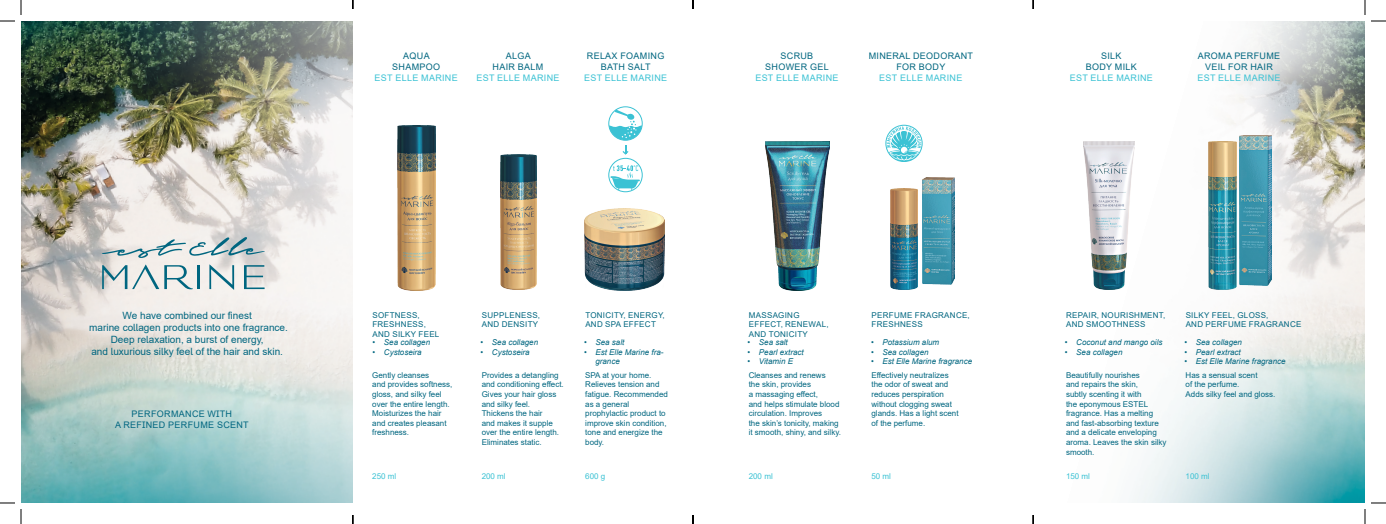
<style>
.page{position:relative;width:1386px;height:524px;background:#fff}
.page>*{position:absolute;margin:0;border:0;box-sizing:border-box;transform-origin:0 0}
.t1{font:10px/12px "Arial";color:#006680;text-align:center}
.t2{font:9px/10.8px "Arial";letter-spacing:.035em;color:#006680;text-align:center}
.t3{font:9px "Arial";letter-spacing:.035em;color:#3bc2d4}
.t4{font:8px/9.6px "Arial";color:#006680}
.t5{font:italic 8px/9.6px "Arial";color:#006680}
.t6{font:8px/9.6px "Arial";letter-spacing:.035em;color:#006680}
.t7{font:8px "Arial";color:#3bc2d4}
</style>
<div class="page">
<img style="left:1083px;top:21px;width:282px;height:482px">
<img style="left:21px;top:21px;width:332px;height:482px">
<img style="left:397px;top:126px;width:39px;height:165px">
<img style="left:500px;top:155px;width:36px;height:135px">
<img style="left:765px;top:141px;width:64px;height:149px">
<img style="left:584px;top:209px;width:80px;height:82px">
<img style="left:922px;top:178px;width:32px;height:107px">
<img style="left:890px;top:189px;width:27px;height:100px">
<img style="left:1239px;top:136px;width:32px;height:151px">
<img style="left:1208px;top:141px;width:28px;height:149px">
<hr style="left:197px;top:265px;width:2px;height:24px;background:#006680">
<svg style="left:244px;top:265px;width:21px;height:24px"></svg>
<svg style="left:102px;top:264px;width:91px;height:25px;background:#bfcfd1"></svg>
<svg style="left:209px;top:264px;width:25px;height:26px"></svg>
<svg style="left:100px;top:237px;width:167px;height:21px;background:#c2cfd0"></svg>
<img style="left:1084px;top:141px;width:50px;height:149px">
<div style="left:885px;top:125px;width:37px;height:37px;border:1px solid #3bc2d4;border-radius:50%"></div>
<svg style="left:887px;top:126px;width:34px;height:35px"></svg>
<div style="left:608px;top:106px;width:34px;height:35px;border:1px solid #3bc2d4;border-radius:50%"></div>
<div style="left:608px;top:158px;width:34px;height:34px;border:1px solid #3bc2d4;border-radius:50%"></div>
<svg style="left:610px;top:165px;width:30px;height:25px"></svg>
<svg style="left:609px;top:109px;width:33px;height:46px"></svg>
<svg style="left:1371px;top:20px;width:15px;height:2px"></svg>
<svg style="left:1371px;top:502px;width:15px;height:2px"></svg>
<svg style="left:0;top:0;width:22px;height:22px"></svg>
<svg style="left:0;top:502px;width:22px;height:22px"></svg>
<svg style="left:1364px;top:0;width:1px;height:15px"></svg>
<svg style="left:1364px;top:509px;width:1px;height:15px"></svg>
<svg style="left:692px;top:0;width:2px;height:9px"></svg>
<svg style="left:692px;top:515px;width:2px;height:9px"></svg>
<svg style="left:1032px;top:0;width:2px;height:9px"></svg>
<svg style="left:1032px;top:515px;width:2px;height:9px"></svg>
<p class="t2" style="left:392px;top:51px;width:49px">AQUA<br>SHAMPOO</p>
<p class="t3" style="left:375px;top:72px;width:85px">EST ELLE MARINE</p>
<p class="t2" style="left:492px;top:51px;width:52px">ALGA<br>HAIR BALM</p>
<p class="t3" style="left:476px;top:72px;width:85px">EST ELLE MARINE</p>
<p class="t2" style="left:587px;top:51px;width:79px">RELAX FOAMING<br>BATH SALT</p>
<p class="t3" style="left:584px;top:72px;width:85px">EST ELLE MARINE</p>
<p class="t2" style="left:765px;top:51px;width:65px">SCRUB<br>SHOWER GEL</p>
<p class="t3" style="left:755px;top:72px;width:85px">EST ELLE MARINE</p>
<p class="t2" style="left:868px;top:51px;width:106px">MINERAL DEODORANT<br>FOR BODY</p>
<p class="t3" style="left:879px;top:72px;width:85px">EST ELLE MARINE</p>
<p class="t2" style="left:1086px;top:51px;width:53px">SILK<br>BODY MILK</p>
<p class="t3" style="left:1070px;top:72px;width:85px">EST ELLE MARINE</p>
<p class="t2" style="left:1197px;top:51px;width:84px">AROMA PERFUME<br>VEIL FOR HAIR</p>
<p class="t3" style="left:1197px;top:72px;width:85px">EST ELLE MARINE</p>
<p class="t1" style="left:89px;top:310px;width:200px">We have combined our finest<br>marine collagen products into one fragrance.<br>Deep relaxation, a burst of energy,<br>and luxurious silky feel of the hair and skin.</p>
<p class="t2" style="left:115px;top:408px;width:135px">PERFORMANCE WITH<br>A REFINED PERFUME SCENT</p>
<p class="t6" style="left:372px;top:310px;width:68px">SOFTNESS,<br>FRESHNESS,<br>AND SILKY FEEL</p>
<p class="t6" style="left:482px;top:310px;width:60px">SUPPLENESS,</p>
<p class="t6" style="left:482px;top:320px;width:58px">AND DENSITY</p>
<p class="t6" style="left:585px;top:310px;width:81px">TONICITY, ENERGY,<br>AND SPA EFFECT</p>
<p class="t6" style="left:749px;top:310px;width:81px">MASSAGING<br>EFFECT, RENEWAL,<br>AND TONICITY</p>
<p class="t6" style="left:871px;top:310px;width:100px">PERFUME FRAGRANCE,<br>FRESHNESS</p>
<p class="t6" style="left:1066px;top:310px;width:101px">REPAIR, NOURISHMENT,<br>AND SMOOTHNESS</p>
<p class="t6" style="left:1185px;top:310px;width:84px">SILKY FEEL, GLOSS,</p>
<p class="t6" style="left:1185px;top:320px;width:117px">AND PERFUME FRAGRANCE</p>
<p class="t5" style="left:372px;top:338px;width:59px">• Sea collagen</p>
<p class="t5" style="left:372px;top:347px;width:51px">• Cystoseira</p>
<p class="t5" style="left:480px;top:338px;width:59px">• Sea collagen</p>
<p class="t5" style="left:480px;top:347px;width:51px">• Cystoseira</p>
<p class="t5" style="left:584px;top:338px;width:42px">• Sea salt</p>
<p class="t5" style="left:595px;top:347px;width:70px;text-indent:-11px">• Est Elle Marine fra&shy;grance</p>
<p class="t5" style="left:747px;top:338px;width:42px">• Sea salt</p>
<p class="t5" style="left:747px;top:347px;width:58px">• Pearl extract</p>
<p class="t5" style="left:747px;top:357px;width:47px">• Vitamin E</p>
<p class="t5" style="left:871px;top:338px;width:70px">• Potassium alum</p>
<p class="t5" style="left:871px;top:347px;width:59px">• Sea collagen</p>
<p class="t5" style="left:871px;top:357px;width:103px">• Est Elle Marine fragrance</p>
<p class="t5" style="left:1065px;top:338px;width:99px">• Coconut and mango oils</p>
<p class="t5" style="left:1065px;top:347px;width:59px">• Sea collagen</p>
<p class="t5" style="left:1184px;top:338px;width:59px">• Sea collagen</p>
<p class="t5" style="left:1184px;top:347px;width:58px">• Pearl extract</p>
<p class="t5" style="left:1184px;top:357px;width:103px">• Est Elle Marine fragrance</p>
<p class="t4" style="left:372px;top:370px;width:82px">Gently cleanses<br>and provides softness, gloss, and silky feel over the entire length.<br>Moisturizes the hair and creates pleasant freshness.</p>
<p class="t4" style="left:482px;top:370px;width:84px">Provides a detangling and conditioning effect.<br>Gives your hair gloss and silky feel.<br>Thickens the hair<br>and makes it supple over the entire length.<br>Eliminates static.</p>
<p class="t4" style="left:585px;top:370px;width:84px">SPA at your home.<br>Relieves tension and fatigue. Recommended as a general prophylactic product to improve skin condition, tone and energize the body.</p>
<p class="t4" style="left:749px;top:370px;width:94px">Cleanses and renews<br>the skin, provides<br>a massaging effect,<br>and helps stimulate blood circulation. Improves<br>the skin’s tonicity, making it smooth, shiny, and silky.</p>
<p class="t4" style="left:871px;top:370px;width:89px">Effectively neutralizes the odor of sweat and reduces perspiration without clogging sweat glands. Has a light scent of the perfume.</p>
<p class="t4" style="left:1066px;top:370px;width:102px">Beautifully nourishes<br>and repairs the skin,<br>subtly scenting it with<br>the eponymous ESTEL fragrance. Has a melting and fast-absorbing texture and a delicate enveloping aroma. Leaves the skin silky smooth.</p>
<p class="t4" style="left:1185px;top:370px;width:91px">Has a sensual scent<br>of the perfume.<br>Adds silky feel and gloss.</p>
<p class="t7" style="left:372px;top:470px;width:26px">250 ml</p>
<p class="t7" style="left:482px;top:470px;width:26px">200 ml</p>
<p class="t7" style="left:585px;top:470px;width:22px">600 g</p>
<p class="t7" style="left:749px;top:470px;width:26px">200 ml</p>
<p class="t7" style="left:871px;top:470px;width:21px">50 ml</p>
<p class="t7" style="left:1066px;top:470px;width:26px">150 ml</p>
<p class="t7" style="left:1185px;top:470px;width:26px">100 ml</p>
</div>
